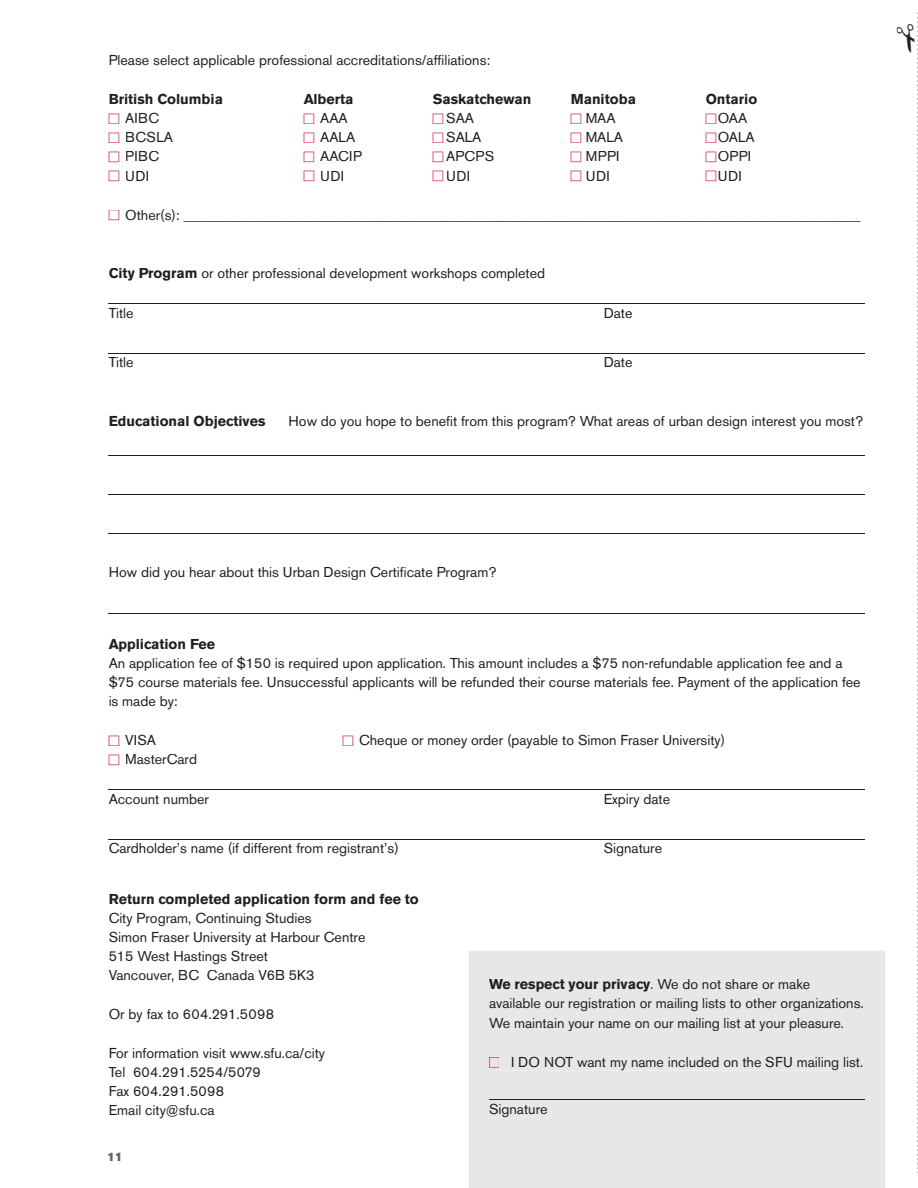
<style>
.page{position:relative;width:918px;height:1188px;background:#fff}
.page>*{position:absolute;margin:0;border:0;box-sizing:border-box;transform-origin:0 0}
.t1{font:14.25px/19.2px "Akzidenz Grotesk BE";color:#231f20}
.t2{font:700 14.25px "Akzidenz Grotesk BE";color:#231f20}
.t3{font:12px "Akzidenz Grotesk BE Super";color:#636366}
.s1{font-weight:700}
</style>
<div class="page">
<hr style="left:109px;top:303px;width:756px;height:1px;background:#231f20">
<hr style="left:109px;top:353px;width:756px;height:1px;background:#231f20">
<hr style="left:109px;top:455px;width:756px;height:1px;background:#231f20">
<hr style="left:109px;top:494px;width:756px;height:1px;background:#231f20">
<hr style="left:109px;top:534px;width:756px;height:1px;background:#231f20">
<hr style="left:109px;top:613px;width:756px;height:1px;background:#231f20">
<hr style="left:109px;top:789px;width:756px;height:1px;background:#231f20">
<hr style="left:109px;top:839px;width:756px;height:1px;background:#231f20">
<div style="left:469px;top:951px;width:416px;height:237px;background:#e6e7e9"></div>
<hr style="left:489px;top:1099px;width:376px;height:1px;background:#231f20">
<div style="left:489px;top:979px;width:161px;height:13px;background:#e6e7e9"></div>
<div style="left:651px;top:979px;width:159px;height:11px;background:#e6e7e9"></div>
<div style="left:490px;top:998px;width:374px;height:14px;background:#e6e7e9"></div>
<div style="left:489px;top:1018px;width:354px;height:13px;background:#e6e7e9"></div>
<svg style="left:489px;top:1057px;width:11px;height:11px"></svg>
<div style="left:500px;top:1057px;width:362px;height:13px;background:#e6e7e9"></div>
<div style="left:490px;top:1104px;width:57px;height:13px;background:#e6e7e9"></div>
<svg style="left:917px;top:12px;width:1px;height:1161px"></svg>
<p class="t1" style="left:109px;top:50px;width:383px">Please select applicable professional accreditations/affiliations:</p>
<p class="t2" style="left:109px;top:91px;width:116px">British Columbia</p>
<p class="t2" style="left:304px;top:91px;width:51px">Alberta</p>
<p class="t2" style="left:433px;top:91px;width:100px">Saskatchewan</p>
<p class="t2" style="left:571px;top:91px;width:67px">Manitoba</p>
<p class="t2" style="left:706px;top:91px;width:53px">Ontario</p>
<p class="t1" style="left:125px;top:109px;width:36px">AIBC</p>
<p class="t1" style="left:320px;top:109px;width:29px">AAA</p>
<p class="t1" style="left:446px;top:109px;width:29px">SAA</p>
<p class="t1" style="left:586px;top:109px;width:31px">MAA</p>
<p class="t1" style="left:718px;top:109px;width:31px">OAA</p>
<p class="t1" style="left:125px;top:128px;width:49px">BCSLA</p>
<p class="t1" style="left:320px;top:128px;width:37px">AALA</p>
<p class="t1" style="left:446px;top:128px;width:37px">SALA</p>
<p class="t1" style="left:586px;top:128px;width:39px">MALA</p>
<p class="t1" style="left:718px;top:128px;width:39px">OALA</p>
<p class="t1" style="left:125px;top:147px;width:36px">PIBC</p>
<p class="t1" style="left:320px;top:147px;width:43px">AACIP</p>
<p class="t1" style="left:446px;top:147px;width:50px">APCPS</p>
<p class="t1" style="left:586px;top:147px;width:35px">MPPI</p>
<p class="t1" style="left:718px;top:147px;width:35px">OPPI</p>
<p class="t1" style="left:125px;top:166px;width:26px">UDI</p>
<p class="t1" style="left:320px;top:166px;width:26px">UDI</p>
<p class="t1" style="left:446px;top:166px;width:26px">UDI</p>
<p class="t1" style="left:586px;top:166px;width:26px">UDI</p>
<p class="t1" style="left:718px;top:166px;width:26px">UDI</p>
<p class="t1" style="left:125px;top:205px;width:737px">Other(s): _______________________________________________________________________________________________</p>
<p class="t1" style="left:109px;top:264px;width:438px"><span class="s1">City Program</span> or other professional development workshops completed</p>
<p class="t1" style="left:109px;top:303px;width:26px">Title</p>
<p class="t1" style="left:604px;top:303px;width:30px">Date</p>
<p class="t1" style="left:109px;top:353px;width:26px">Title</p>
<p class="t1" style="left:604px;top:353px;width:30px">Date</p>
<p class="t2" style="left:109px;top:413px;width:158px">Educational Objectives</p>
<p class="t1" style="left:289px;top:411px;width:576px">How do you hope to benefit from this program? What areas of urban design interest you most?</p>
<p class="t1" style="left:109px;top:562px;width:389px">How did you hear about this Urban Design Certificate Program?</p>
<p class="t2" style="left:109px;top:635px;width:108px">Application Fee</p>
<p class="t1" style="left:109px;top:653px;width:754px">An application fee of $150 is required upon application. This amount includes a $75 non-refundable application fee and a $75 course materials fee. Unsuccessful applicants will be refunded their course materials fee. Payment of the application fee is made by:</p>
<p class="t1" style="left:125px;top:731px;width:32px">VISA</p>
<p class="t1" style="left:359px;top:731px;width:368px">Cheque or money order (payable to Simon Fraser University)</p>
<p class="t1" style="left:125px;top:750px;width:73px">MasterCard</p>
<p class="t1" style="left:109px;top:789px;width:102px">Account number</p>
<p class="t1" style="left:604px;top:789px;width:68px">Expiry date</p>
<p class="t1" style="left:109px;top:839px;width:292px">Cardholder’s name (if different from registrant’s)</p>
<p class="t1" style="left:604px;top:839px;width:60px">Signature</p>
<p class="t2" style="left:109px;top:891px;width:312px">Return completed application form and fee to</p>
<p class="t1" style="left:109px;top:909px;width:258px">City Program, Continuing Studies<br>Simon Fraser University at Harbour Centre<br>515 West Hastings Street<br>Vancouver, BC Canada V6B 5K3</p>
<p class="t1" style="left:109px;top:1004px;width:167px">Or by fax to 604.291.5098</p>
<p class="t1" style="left:109px;top:1044px;width:218px">For information visit www.sfu.ca/city<br>Tel 604.291.5254/5079<br>Fax 604.291.5098<br>Email city@sfu.ca</p>
<p class="t1" style="left:489px;top:975px;width:376px"><span class="s1">We respect your privacy</span>. We do not share or make available our registration or mailing lists to other organizations.<br>We maintain your name on our mailing list at your pleasure.</p>
<p class="t1" style="left:511px;top:1052px;width:354px">I DO NOT want my name included on the SFU mailing list.</p>
<p class="t1" style="left:489px;top:1099px;width:60px">Signature</p>
<p class="t3" style="left:107px;top:1150px;width:17px">11</p>
</div>
